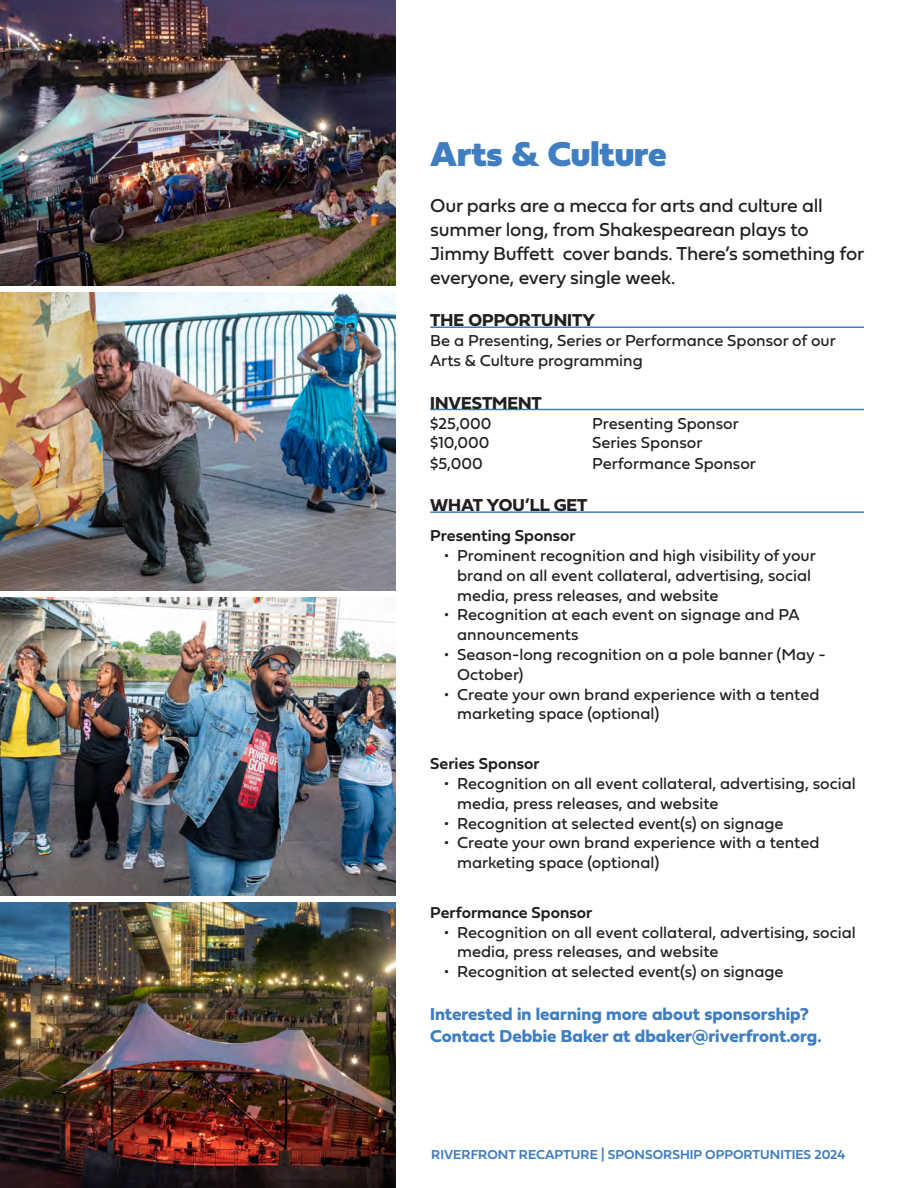
<style>
.page{position:relative;width:918px;height:1188px;background:#fff}
.page>*{position:absolute;margin:0;border:0;box-sizing:border-box;transform-origin:0 0}
.t1{font:36px "Fieldwork Geo Black";color:#3e7ec1}
.t2{font:19.5px/24px "Fieldwork Geo Regular";letter-spacing:-.01em;color:#231f20}
.t3{font:18px/21.6px "Fieldwork Geo Bold";color:#3e7ec1}
.Underline_Headers{font:18px "Fieldwork Geo Bold";color:#231f20}
.t4{font:16.5px/19.8px "Fieldwork Geo Regular";color:#231f20}
.t5{font:16.5px "Fieldwork Geo Demibold";color:#231f20}
.t6{font:13.5px "Fieldwork Geo Demibold";color:#3e7ec1}
</style>
<div class="page">
<img style="left:0;top:292px;width:396px;height:298px">
<hr style="left:430px;top:326px;width:434px;height:2px;background:#3e7ec1">
<hr style="left:430px;top:409px;width:434px;height:1px;background:#3e7ec1">
<hr style="left:430px;top:511px;width:434px;height:2px;background:#3e7ec1">
<img style="left:0;top:598px;width:396px;height:298px">
<img style="left:0;top:903px;width:396px;height:285px">
<img style="left:0;top:0;width:396px;height:285px">
<p class="t1" style="left:430px;top:121px;width:238px">Arts &amp; Culture</p>
<p class="t2" style="left:430px;top:193px;width:436px">Our parks are a mecca for arts and culture all summer long, from Shakespearean plays to Jimmy Buffett cover bands. There’s something for everyone, every single week.</p>
<p class="Underline_Headers" style="left:430px;top:306px;width:167px">THE OPPORTUNITY</p>
<p class="t4" style="left:430px;top:330px;width:407px">Be a Presenting, Series or Performance Sponsor of our<br>Arts &amp; Culture programming</p>
<p class="Underline_Headers" style="left:430px;top:389px;width:113px">INVESTMENT</p>
<p class="t4" style="left:430px;top:412px;width:63px">$25,000</p>
<p class="t4" style="left:592px;top:412px;width:148px">Presenting Sponsor</p>
<p class="t4" style="left:430px;top:432px;width:61px">$10,000</p>
<p class="t4" style="left:592px;top:432px;width:112px">Series Sponsor</p>
<p class="t4" style="left:430px;top:453px;width:54px">$5,000</p>
<p class="t4" style="left:592px;top:453px;width:165px">Performance Sponsor</p>
<p class="Underline_Headers" style="left:430px;top:491px;width:159px">WHAT YOU’LL GET</p>
<p class="t5" style="left:430px;top:523px;width:147px">Presenting Sponsor</p>
<p class="t4" style="left:457px;top:545px;width:360px;text-indent:-14px">• Prominent recognition and high visibility of your brand on all event collateral, advertising, social media, press releases, and website</p>
<p class="t4" style="left:457px;top:604px;width:344px;text-indent:-14px">• Recognition at each event on signage and PA announcements</p>
<p class="t4" style="left:457px;top:644px;width:370px;text-indent:-14px">• Season-long recognition on a pole banner (May -<br>October)</p>
<p class="t4" style="left:457px;top:684px;width:364px;text-indent:-14px">• Create your own brand experience with a tented marketing space (optional)</p>
<p class="t5" style="left:430px;top:751px;width:111px">Series Sponsor</p>
<p class="t4" style="left:457px;top:773px;width:400px;text-indent:-14px">• Recognition on all event collateral, advertising, social media, press releases, and website</p>
<p class="t4" style="left:444px;top:812px;width:342px">• Recognition at selected event(s) on signage</p>
<p class="t4" style="left:457px;top:832px;width:364px;text-indent:-14px">• Create your own brand experience with a tented marketing space (optional)</p>
<p class="t5" style="left:430px;top:899px;width:164px">Performance Sponsor</p>
<p class="t4" style="left:457px;top:921px;width:400px;text-indent:-14px">• Recognition on all event collateral, advertising, social media, press releases, and website</p>
<p class="t4" style="left:444px;top:961px;width:342px">• Recognition at selected event(s) on signage</p>
<p class="t3" style="left:430px;top:1003px;width:393px">Interested in learning more about sponsorship?<br>Contact Debbie Baker at dbaker@riverfront.org.</p>
<p class="t6" style="left:431px;top:1144px;width:416px">RIVERFRONT RECAPTURE | SPONSORSHIP OPPORTUNITIES 2024</p>
</div>
